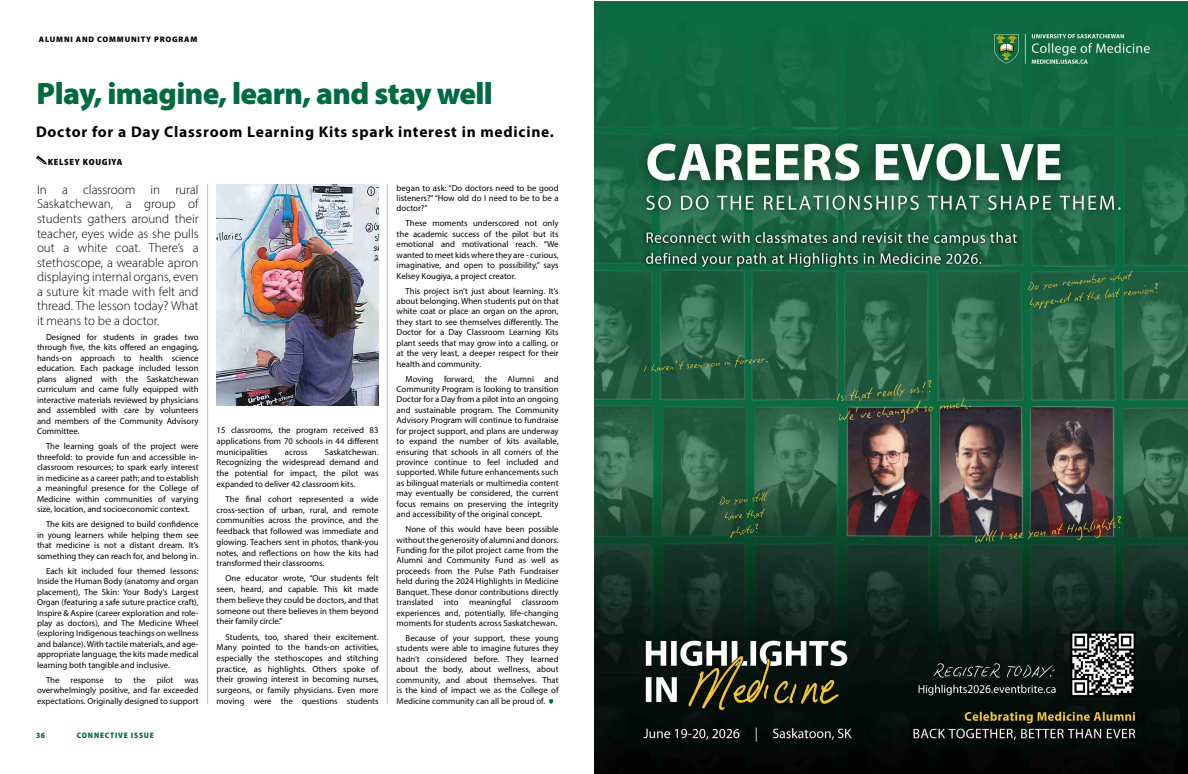
<style>
.page{position:relative;width:1188px;height:774px;background:#fff}
.page>*{position:absolute;margin:0;border:0;box-sizing:border-box;transform-origin:0 0}
.t1{font:900 31px "Myriad Pro";letter-spacing:-.02em;color:#006a40}
.t2{font:700 15.5px "Myriad Pro";letter-spacing:.05em;color:#000}
.t3{font:300 13px/14.6px "Myriad Pro";color:#000;text-align:justify}
.t4{font:900 semi-condensed 9px "Myriad Pro";letter-spacing:.08em;color:#000}
.t5{font:8.8px/10.4px "Myriad Pro";color:#000;text-align:justify}
.t6{font:900 8px "Myriad Pro";letter-spacing:.1em;color:#000}
.t7{font:900 semi-condensed 8px "Myriad Pro";letter-spacing:.1em;color:#006a40}
</style>
<div class="page">
<img style="left:594px;top:1px;width:594px;height:773px">
<hr style="left:207px;top:184px;width:1px;height:520px;background:#bcbec0">
<svg style="left:36px;top:155px;width:11px;height:10px"></svg>
<svg style="left:549px;top:699px;width:4px;height:5px"></svg>
<img style="left:217px;top:184px;width:162px;height:222px">
<hr style="left:387px;top:184px;width:1px;height:520px;background:#bcbec0">
<p class="t6" style="left:39px;top:34px;width:160px">ALUMNI AND COMMUNITY PROGRAM</p>
<h1 class="t1" style="left:37px;top:72px;width:458px">Play, imagine, learn, and stay well</h1>
<h2 class="t2" style="left:36px;top:122px;width:519px">Doctor for a Day Classroom Learning Kits spark interest in medicine.</h2>
<p class="t4" style="left:48px;top:156px;width:76px">KELSEY KOUGIYA</p>
<p class="t3" style="left:37px;top:182px;width:163px">In a classroom in rural Saskatchewan, a group of students gathers around their teacher, eyes wide as she pulls out a white coat. There’s a stethoscope, a wearable apron displaying internal organs, even a suture kit made with felt and thread. The lesson today? What it means to be a doctor.</p>
<p class="t5" style="left:37px;top:332px;width:163px;text-indent:9px">Designed for students in grades two through five, the kits offered an engaging, hands-on approach to health science education. Each package included lesson plans aligned with the Saskatchewan curriculum and came fully equipped with interactive materials reviewed by physicians and assembled with care by volunteers and members of the Community Advisory Committee.</p>
<p class="t5" style="left:37px;top:441px;width:163px;text-indent:9px">The learning goals of the project were threefold: to provide fun and accessible in&shy;classroom resources; to spark early interest in medicine as a career path; and to establish a meaningful presence for the College of Medicine within communities of varying size, location, and socioeconomic context.</p>
<p class="t5" style="left:37px;top:519px;width:163px;text-indent:9px">The kits are designed to build confidence in young learners while helping them see that medicine is not a distant dream. It’s something they can reach for, and belong in.</p>
<p class="t5" style="left:37px;top:565px;width:163px;text-indent:9px">Each kit included four themed lessons:<br>Inside the Human Body (anatomy and organ placement), The Skin: Your Body’s Largest Organ (featuring a safe suture practice craft), Inspire &amp; Aspire (career exploration and role&shy;play as doctors), and The Medicine Wheel (exploring Indigenous teachings on wellness and balance). With tactile materials, and age&shy;appropriate language, the kits made medical learning both tangible and inclusive.</p>
<p class="t5" style="left:46px;top:675px;width:15px">The</p>
<p class="t5" style="left:71px;top:675px;width:35px">response</p>
<p class="t5" style="left:115px;top:675px;width:9px">to</p>
<p class="t5" style="left:134px;top:675px;width:14px">the</p>
<p class="t5" style="left:157px;top:675px;width:18px">pilot</p>
<p class="t5" style="left:37px;top:675px;width:163px;text-indent:148px">was overwhelmingly positive, and far exceeded expectations. Originally designed to support</p>
<p class="t7" style="left:36px;top:730px;width:11px">36</p>
<p class="t7" style="left:77px;top:730px;width:79px">CONNECTIVE ISSUE</p>
<p class="t5" style="left:217px;top:425px;width:164px;line-height:10.7px">15 classrooms, the program received 83 applications from 70 schools in 44 different municipalities</p>
<p class="t5" style="left:217px;top:446px;width:164px;line-height:10.7px;text-indent:108px">Saskatchewan.<br>Recognizing the widespread demand and the potential for impact, the pilot was expanded to deliver 42 classroom kits.</p>
<p class="t5" style="left:217px;top:494px;width:164px;line-height:10.7px;text-indent:9px">The final cohort represented a wide cross-section of urban, rural, and remote communities across the province, and the feedback that followed was immediate and glowing. Teachers sent in photos, thank-you notes, and reflections on how the kits had transformed their classrooms.</p>
<p class="t5" style="left:217px;top:573px;width:164px;line-height:10.7px;text-indent:9px">One educator wrote, “Our students felt seen, heard, and capable. This kit made them believe they could be doctors, and that someone out there believes in them beyond their family circle.”</p>
<p class="t5" style="left:217px;top:631px;width:164px;line-height:10.7px;text-indent:9px">Students, too, shared their excitement.<br>Many pointed to the hands-on activities, especially the stethoscopes and stitching practice, as highlights. Others spoke of their growing interest in becoming nurses, surgeons, or family physicians. Even more moving were the questions students</p>
<p class="t5" style="left:285px;top:446px;width:24px">across</p>
<p class="t5" style="left:397px;top:182px;width:164px">began to ask: “Do doctors need to be good listeners?” “How old do I need to be to be a doctor?”</p>
<p class="t5" style="left:397px;top:218px;width:164px;text-indent:9px">These moments underscored not only the academic success of the pilot but its emotional and motivational reach. “We wanted to meet kids where they are - curious, imaginative, and open to possibility,” says Kelsey Kougiya, a project creator.</p>
<p class="t5" style="left:397px;top:285px;width:164px;text-indent:9px">This project isn’t just about learning. It’s about belonging. When students put on that white coat or place an organ on the apron, they start to see themselves differently. The Doctor for a Day Classroom Learning Kits plant seeds that may grow into a calling, or at the very least, a deeper respect for their health and community.</p>
<p class="t5" style="left:397px;top:373px;width:164px;text-indent:9px">Moving forward, the Alumni and Community Program is looking to transition Doctor for a Day from a pilot into an ongoing and sustainable program. The Community Advisory Program will continue to fundraise for project support, and plans are underway to expand the number of kits available, ensuring that schools in all corners of the province continue to feel included and supported. While future enhancements such as bilingual materials or multimedia content may eventually be considered, the current focus remains on preserving the integrity and accessibility of the original concept.</p>
<p class="t5" style="left:397px;top:524px;width:164px;text-indent:9px">None of this would have been possible without the generosity of alumni and donors.<br>Funding for the pilot project came from the Alumni and Community Fund as well as proceeds from the Pulse Path Fundraiser held during the 2024 Highlights in Medicine Banquet. These donor contributions directly translated into meaningful classroom experiences and, potentially, life-changing moments for students across Saskatchewan.</p>
<p class="t5" style="left:397px;top:633px;width:164px;text-indent:9px">Because of your support, these young students were able to imagine futures they hadn’t considered before. They learned about the body, about wellness, about community, and about themselves. That is the kind of impact we as the College of Medicine community can all be proud of.</p>
</div>
